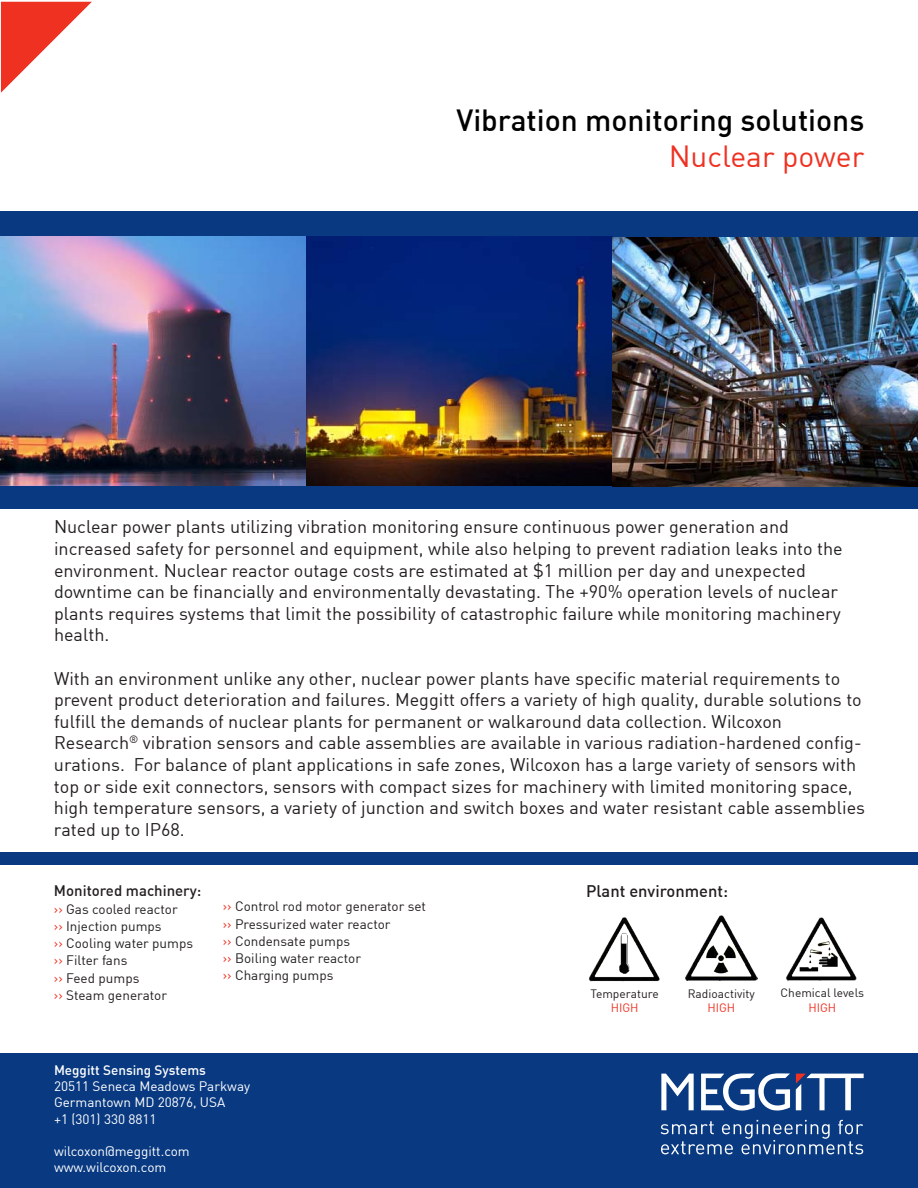
<style>
.page{position:relative;width:918px;height:1188px;background:#fff}
.page>*{position:absolute;margin:0;border:0;box-sizing:border-box;transform-origin:0 0}
.t1{font:500 30px "DIN";color:#000}
.t2{font:30px "DIN";color:#ef3122}
.t3{font:18px/21.6px "DIN";color:#231f20}
.t4{font:500 16.5px "DIN";color:#231f20}
.t5{font:500 15px "DIN";color:#231f20}
.t6{font:13.5px/17.2px "DIN";color:#231f20}
.t7{font:13.5px/16.2px "DIN";color:#fff}
.t8{font:500 13.5px "DIN";color:#fff}
.t9{font:12px "DIN";color:#231f20}
.t10{font:12px "DIN";color:#ef3122}
.t11{font:12px "DIN";color:#ee3524}
.s1{color:#ef3122}
</style>
<div class="page">
<div style="left:0;top:211px;width:918px;height:297px;background:#083981"></div>
<svg style="left:1px;top:2px;width:91px;height:91px"></svg>
<img style="left:786px;top:917px;width:71px;height:64px">
<img style="left:589px;top:917px;width:71px;height:65px">
<div style="left:0;top:1054px;width:918px;height:134px;background:#083981"></div>
<svg style="left:661px;top:1120px;width:202px;height:34px"></svg>
<svg style="left:701px;top:1073px;width:89px;height:38px"></svg>
<svg style="left:661px;top:1074px;width:33px;height:36px"></svg>
<svg style="left:796px;top:1074px;width:68px;height:36px"></svg>
<div style="left:0;top:852px;width:918px;height:12px;background:#083981"></div>
<img style="left:685px;top:916px;width:73px;height:65px">
<img style="left:1px;top:236px;width:611px;height:249px">
<img style="left:612px;top:238px;width:306px;height:248px">
<h1 class="t1" style="left:456px;top:101px;width:409px">Vibration monitoring solutions</h1>
<h1 class="t2" style="left:669px;top:138px;width:197px">Nuclear power</h1>
<p class="t3" style="left:54px;top:516px;width:790px">Nuclear power plants utilizing vibration monitoring ensure continuous power generation and increased safety for personnel and equipment, while also helping to prevent radiation leaks into the environment. Nuclear reactor outage costs are estimated at $1 million per day and unexpected downtime can be financially and environmentally devastating. The +90% operation levels of nuclear plants requires systems that limit the possibility of catastrophic failure while monitoring machinery health.</p>
<p class="t3" style="left:54px;top:667px;width:813px">With an environment unlike any other, nuclear power plants have specific material requirements to prevent product deterioration and failures. Meggitt offers a variety of high quality, durable solutions to fulfill the demands of nuclear plants for permanent or walkaround data collection. Wilcoxon Research<sup>®</sup> vibration sensors and cable assemblies are available in various radiation-hardened config&shy;urations. For balance of plant applications in safe zones, Wilcoxon has a large variety of sensors with top or side exit connectors, sensors with compact sizes for machinery with limited monitoring space, high temperature sensors, a variety of junction and switch boxes and water resistant cable assemblies rated up to IP68.</p>
<p class="t5" style="left:54px;top:881px;width:149px">Monitored machinery:</p>
<p class="t6" style="left:54px;top:900px;width:141px"><span class="s1">&gt;&gt;</span> Gas cooled reactor<br><span class="s1">&gt;&gt;</span> Injection pumps<br><span class="s1">&gt;&gt;</span> Cooling water pumps <span class="s1">&gt;&gt;</span> Filter fans<br><span class="s1">&gt;&gt;</span> Feed pumps<br><span class="s1">&gt;&gt;</span> Steam generator</p>
<p class="t6" style="left:223px;top:898px;width:205px"><span class="s1">&gt;&gt;</span> Control rod motor generator set <span class="s1">&gt;&gt;</span> Pressurized water reactor<br><span class="s1">&gt;&gt;</span> Condensate pumps<br><span class="s1">&gt;&gt;</span> Boiling water reactor<br><span class="s1">&gt;&gt;</span> Charging pumps</p>
<p class="t8" style="left:54px;top:1061px;width:153px">Meggitt Sensing Systems</p>
<p class="t7" style="left:54px;top:1078px;width:198px">20511 Seneca Meadows Parkway<br>Germantown MD 20876, USA<br>+1 (301) 330 8811</p>
<p class="t7" style="left:54px;top:1143px;width:137px">wilcoxon@meggitt.com www.wilcoxon.com</p>
<p class="t4" style="left:586px;top:880px;width:143px">Plant environment:</p>
<p class="t9" style="left:590px;top:986px;width:70px">Temperature</p>
<p class="t11" style="left:611px;top:1000px;width:29px">HIGH</p>
<p class="t9" style="left:688px;top:986px;width:69px">Radioactivity</p>
<p class="t10" style="left:707px;top:1000px;width:29px">HIGH</p>
<p class="t9" style="left:781px;top:985px;width:85px">Chemical levels</p>
<p class="t10" style="left:808px;top:1000px;width:29px">HIGH</p>
</div>
